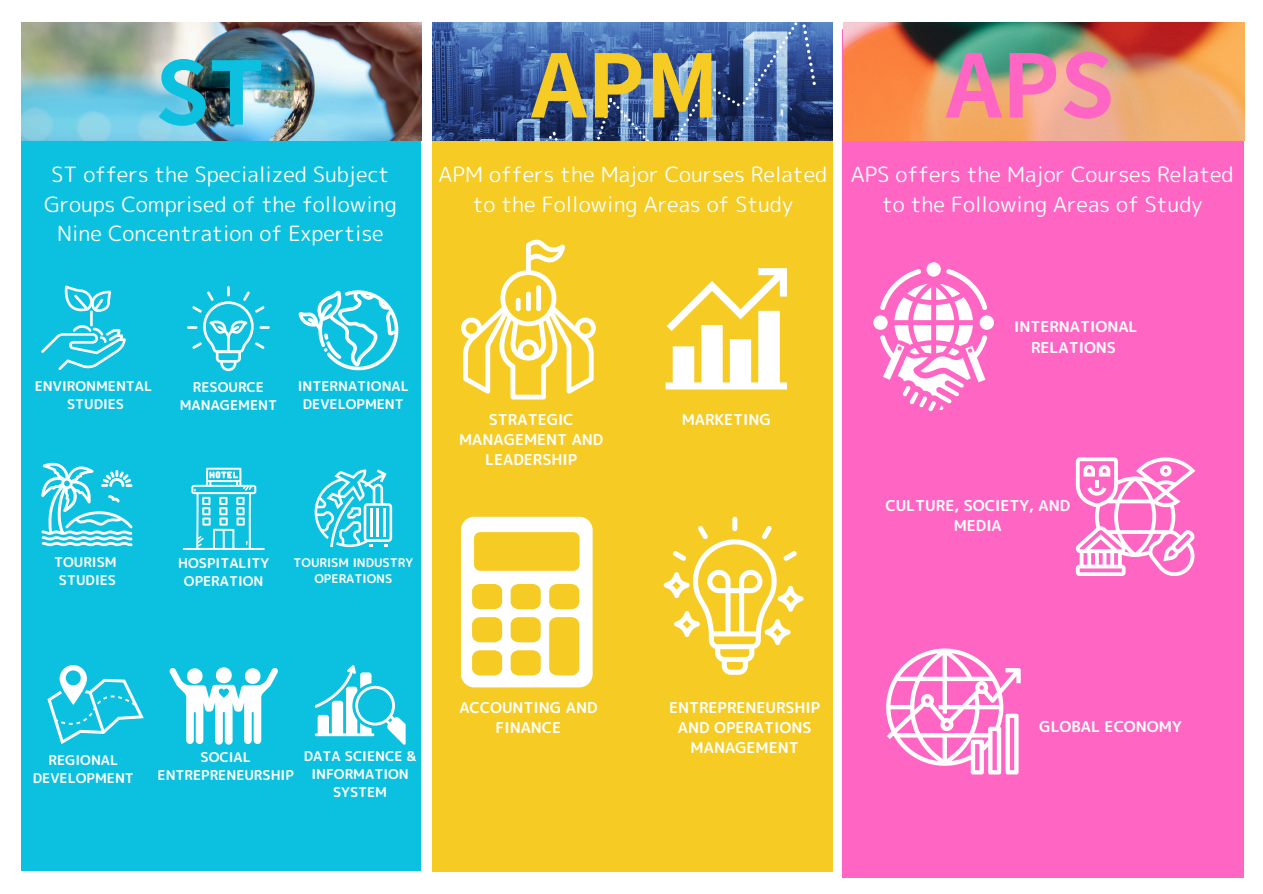
<style>
.page{position:relative;width:1263px;height:894px;background:#fff}
.page>*{position:absolute;margin:0;border:0;box-sizing:border-box;transform-origin:0 0}
.t1{font:700 87px "Noto Sans JP";color:#f5cb24}
.t2{font:700 87px "Noto Sans JP";color:#ff66c4}
.t3{font:700 87px "Noto Sans JP";color:#0cc0df}
.t4{font:21px/29.2px "rounded mplus 1 p regular";color:#fff;text-align:center}
.t5{font:15px/20.2px "rounded mplus 1 p bold";color:#fff;text-align:center}
.t6{font:13.5px/18px "rounded mplus 1 p bold";color:#fff;text-align:center}
.t7{font:12px/16px "rounded mplus 1 p bold";color:#fff;text-align:center}
</style>
<div class="page">
<div style="left:21px;top:23px;width:400px;height:847px;background:#0cc0df"></div>
<div style="left:432px;top:23px;width:401px;height:847px;background:#f5cb24"></div>
<div style="left:843px;top:30px;width:401px;height:847px;background:#ff66c4"></div>
<img style="left:21px;top:23px;width:401px;height:118px">
<img style="left:433px;top:23px;width:399px;height:118px">
<img style="left:843px;top:23px;width:401px;height:118px">
<svg style="left:315px;top:665px;width:91px;height:79px"></svg>
<svg style="left:169px;top:667px;width:109px;height:77px"></svg>
<svg style="left:47px;top:665px;width:97px;height:78px"></svg>
<svg style="left:315px;top:469px;width:77px;height:78px"></svg>
<svg style="left:182px;top:467px;width:83px;height:82px"></svg>
<svg style="left:41px;top:462px;width:91px;height:84px"></svg>
<svg style="left:298px;top:290px;width:100px;height:80px"></svg>
<svg style="left:187px;top:286px;width:83px;height:85px"></svg>
<svg style="left:64px;top:285px;width:47px;height:27px"></svg>
<hr style="left:90px;top:310px;width:3px;height:16px;background:#fff">
<svg style="left:41px;top:325px;width:85px;height:45px"></svg>
<svg style="left:666px;top:268px;width:121px;height:121px"></svg>
<svg style="left:664px;top:516px;width:139px;height:158px"></svg>
<svg style="left:461px;top:516px;width:132px;height:171px"></svg>
<svg style="left:461px;top:239px;width:135px;height:160px"></svg>
<svg style="left:873px;top:262px;width:121px;height:149px"></svg>
<svg style="left:1076px;top:457px;width:119px;height:118px"></svg>
<svg style="left:886px;top:648px;width:135px;height:126px"></svg>
<h1 class="t3" style="left:155px;top:24px;width:110px">ST</h1>
<h1 class="t1" style="left:531px;top:16px;width:190px">APM</h1>
<p class="t2" style="left:946px;top:16px;width:170px">APS</p>
<p class="t4" style="left:44px;top:160px;width:354px">ST offers the Specialized Subject<br>Groups Comprised of the following<br>Nine Concentration of Expertise</p>
<p class="t4" style="left:438px;top:160px;width:390px">APM offers the Major Courses Related to the Following Areas of Study</p>
<p class="t4" style="left:851px;top:160px;width:384px">APS offers the Major Courses Related to the Following Areas of Study</p>
<p class="t6" style="left:35px;top:376px;width:119px">ENVIRONMENTAL<br>STUDIES</p>
<h5 class="t6" style="left:180px;top:377px;width:99px">RESOURCE<br>MANAGEMENT</h5>
<h5 class="t6" style="left:298px;top:376px;width:113px">INTERNATIONAL<br>DEVELOPMENT</h5>
<p class="t6" style="left:54px;top:553px;width:64px">TOURISM<br>STUDIES</p>
<p class="t6" style="left:178px;top:554px;width:92px">HOSPITALITY<br>OPERATION</p>
<h3 class="t7" style="left:293px;top:554px;width:121px">TOURISM INDUSTRY<br>OPERATIONS</h3>
<p class="t5" style="left:459px;top:409px;width:146px">STRATEGIC<br>MANAGEMENT AND<br>LEADERSHIP</p>
<h3 class="t5" style="left:682px;top:409px;width:91px">MARKETING</h3>
<h3 class="t5" style="left:1014px;top:316px;width:125px">INTERNATIONAL<br>RELATIONS</h3>
<p class="t5" style="left:885px;top:495px;width:186px">CULTURE, SOCIETY, AND<br>MEDIA</p>
<p class="t6" style="left:33px;top:751px;width:103px">REGIONAL<br>DEVELOPMENT</p>
<p class="t6" style="left:158px;top:748px;width:138px">SOCIAL<br>ENTREPRENEURSHIP</p>
<h3 class="t6" style="left:304px;top:746px;width:114px">DATA SCIENCE &amp;<br>INFORMATION<br>SYSTEM</h3>
<p class="t5" style="left:459px;top:697px;width:140px">ACCOUNTING AND<br>FINANCE</p>
<h2 class="t5" style="left:669px;top:697px;width:153px">ENTREPRENEURSHIP<br>AND OPERATIONS<br>MANAGEMENT</h2>
<h3 class="t5" style="left:1039px;top:715px;width:144px">GLOBAL ECONOMY</h3>
</div>
